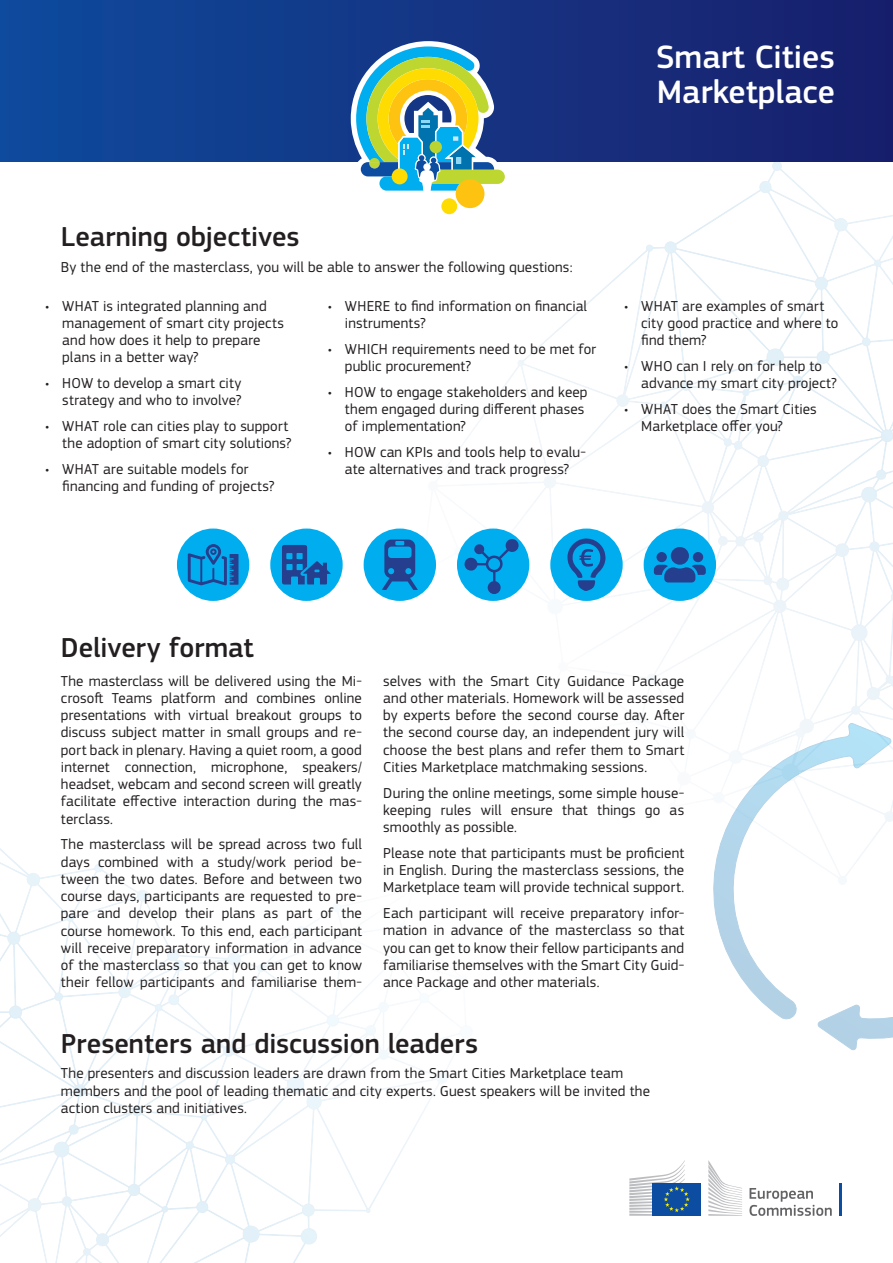
<style>
.page{position:relative;width:893px;height:1263px;background:#fff}
.page>*{position:absolute;margin:0;border:0;box-sizing:border-box;transform-origin:0 0}
.t1{font:500 33.75px/35.7px "EC Square Sans Pro";color:#fff}
.t2{font:500 28.5px "EC Square Sans Pro";letter-spacing:-.005em;color:#231f20}
.t3{font:15px/17.2px "EC Square Sans Pro";letter-spacing:.01em;color:#231f20}
</style>
<div class="page">
<div style="left:0;top:0;width:893px;height:162px;background:linear-gradient(to right,#0f4a9d,#191f6b)"></div>
<svg style="left:417px;top:161px;width:476px;height:561px"></svg>
<svg style="left:0;top:848px;width:447px;height:415px"></svg>
<svg style="left:351px;top:41px;width:159px;height:179px"></svg>
<svg style="left:713px;top:722px;width:180px;height:329px"></svg>
<div style="left:644px;top:528px;width:72px;height:73px;background:#00aeef;border-radius:50%"></div>
<svg style="left:654px;top:547px;width:52px;height:35px"></svg>
<div style="left:457px;top:528px;width:72px;height:73px;background:#00aeef;border-radius:50%"></div>
<svg style="left:464px;top:538px;width:55px;height:56px"></svg>
<div style="left:550px;top:528px;width:73px;height:73px;background:#00aeef;border-radius:50%"></div>
<svg style="left:567px;top:538px;width:39px;height:53px"></svg>
<div style="left:364px;top:528px;width:72px;height:73px;background:#00aeef;border-radius:50%"></div>
<svg style="left:382px;top:539px;width:36px;height:51px"></svg>
<div style="left:177px;top:528px;width:72px;height:73px;background:#00aeef;border-radius:50%"></div>
<svg style="left:188px;top:544px;width:50px;height:41px"></svg>
<div style="left:270px;top:528px;width:73px;height:73px;background:#00aeef;border-radius:50%"></div>
<svg style="left:282px;top:545px;width:49px;height:39px"></svg>
<svg style="left:749px;top:1188px;width:83px;height:28px"></svg>
<hr style="left:839px;top:1183px;width:3px;height:33px;background:#0d4da1">
<svg style="left:708px;top:1160px;width:34px;height:56px"></svg>
<div style="left:652px;top:1183px;width:49px;height:33px;background:#0d4da1"></div>
<svg style="left:629px;top:1160px;width:61px;height:56px"></svg>
<h1 class="t1" style="left:656px;top:40px;width:180px">Smart Cities<br>Marketplace</h1>
<h2 class="t2" style="left:61px;top:220px;width:240px">Learning objectives</h2>
<p class="t3" style="left:61px;top:259px;width:513px">By the end of the masterclass, you will be able to answer the following questions:</p>
<p class="t3" style="left:345px;top:297px;width:244px;text-indent:-17px">• WHERE to find information on financial instruments?</p>
<p class="t3" style="left:345px;top:340px;width:253px;text-indent:-17px">• WHICH requirements need to be met for public procurement?</p>
<p class="t3" style="left:345px;top:383px;width:244px;text-indent:-17px">• HOW to engage stakeholders and keep them engaged during different phases of implementation?</p>
<p class="t3" style="left:328px;top:443px;width:260px;text-align:center">• HOW can KPIs and tools help to evalu&shy;ate alternatives and track progress?</p>
<p class="t3" style="left:62px;top:297px;width:223px;text-indent:-17px">• WHAT is integrated planning and management of smart city projects and how does it help to prepare plans in a better way?</p>
<p class="t3" style="left:45px;top:375px;width:198px;text-align:right">• HOW to develop a smart city strategy and who to involve?</p>
<p class="t3" style="left:45px;top:418px;width:248px;text-align:right">• WHAT role can cities play to support the adoption of smart city solutions?</p>
<p class="t3" style="left:62px;top:461px;width:214px;text-indent:-17px">• WHAT are suitable models for financing and funding of projects?</p>
<p class="t3" style="left:641px;top:297px;width:199px;text-indent:-17px">• WHAT are examples of smart city good practice and where to find them?</p>
<p class="t3" style="left:641px;top:357px;width:197px;text-indent:-17px">• WHO can I rely on for help to advance my smart city project?</p>
<p class="t3" style="left:641px;top:400px;width:177px;text-indent:-17px">• WHAT does the Smart Cities<br>Marketplace offer you?</p>
<h2 class="t2" style="left:61px;top:631px;width:194px">Delivery format</h2>
<p class="t3" style="left:61px;top:672px;width:303px;text-align:justify">The masterclass will be delivered using the Mi&shy;crosoft Teams platform and combines online presentations with virtual breakout groups to discuss subject matter in small groups and re&shy;port back in plenary. Having a quiet room, a good internet connection, microphone, speakers/ headset, webcam and second screen will greatly facilitate effective interaction during the mas&shy;terclass.</p>
<p class="t3" style="left:61px;top:836px;width:303px;text-align:justify">The masterclass will be spread across two full days combined with a study/work period be&shy;tween the two dates. Before and between two course days, participants are requested to pre&shy;pare and develop their plans as part of the course homework. To this end, each participant will receive preparatory information in advance of the masterclass so that you can get to know their fellow participants and familiarise them-</p>
<p class="t3" style="left:383px;top:672px;width:303px;text-align:justify">selves with the Smart City Guidance Package and other materials. Homework will be assessed by experts before the second course day. After the second course day, an independent jury will choose the best plans and refer them to Smart Cities Marketplace matchmaking sessions.</p>
<p class="t3" style="left:383px;top:784px;width:303px;text-align:justify">During the online meetings, some simple house&shy;keeping rules will ensure that things go as smoothly as possible.</p>
<p class="t3" style="left:383px;top:844px;width:302px;text-align:justify">Please note that participants must be proficient in English. During the masterclass sessions, the Marketplace team will provide technical support.</p>
<p class="t3" style="left:383px;top:905px;width:303px;text-align:justify">Each participant will receive preparatory infor&shy;mation in advance of the masterclass so that you can get to know their fellow participants and familiarise themselves with the Smart City Guid&shy;ance Package and other materials.</p>
<h2 class="t2" style="left:61px;top:1027px;width:419px">Presenters and discussion leaders</h2>
<p class="t3" style="left:61px;top:1065px;width:591px">The presenters and discussion leaders are drawn from the Smart Cities Marketplace team members and the pool of leading thematic and city experts. Guest speakers will be invited the action clusters and initiatives.</p>
</div>
